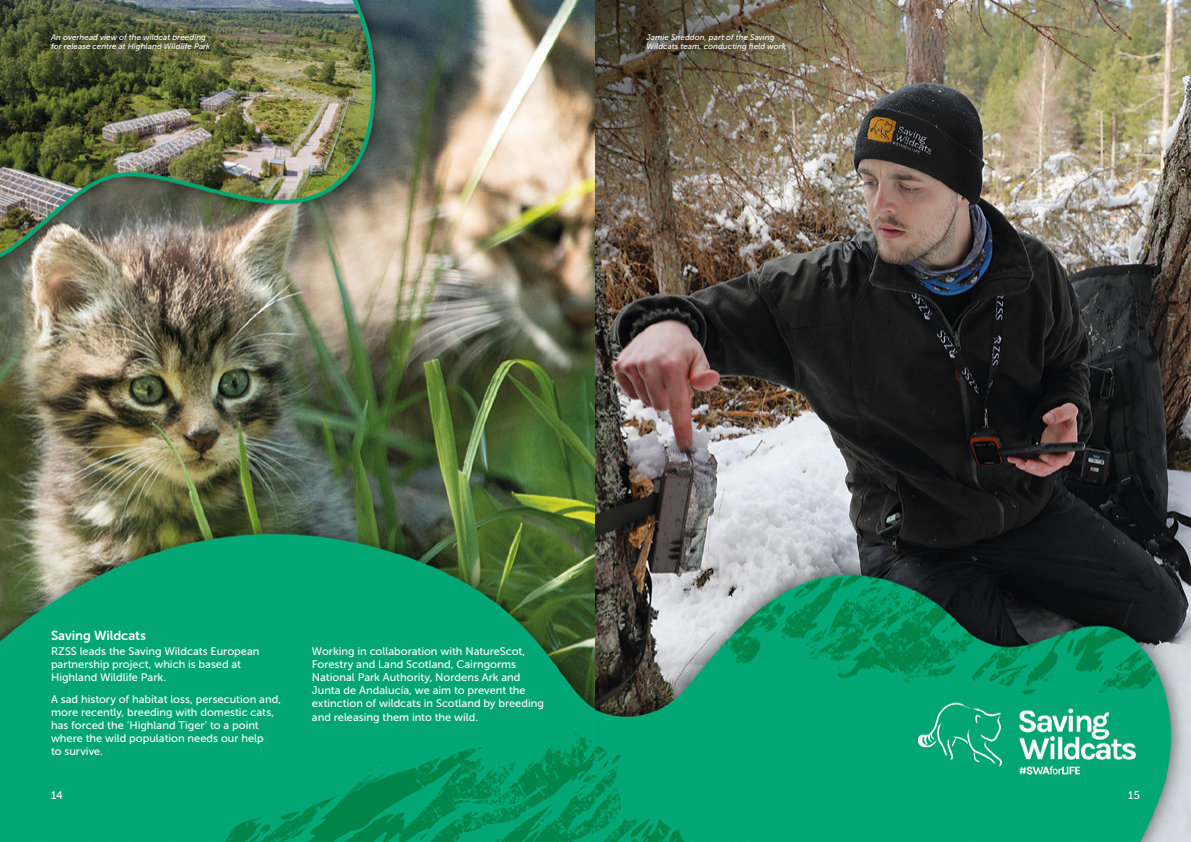
<style>
.page{position:relative;width:1191px;height:842px;background:#fff}
.page>*{position:absolute;margin:0;border:0;box-sizing:border-box;transform-origin:0 0}
.t1{font:13px "Museo Sans 700";letter-spacing:-.005em;color:#fff}
.t2{font:11px/13.2px "Museo Sans 500";color:#fff}
.t3{font:italic 8px/9px "Museo Sans 500";letter-spacing:.01em;color:#fff}
</style>
<div class="page">
<img style="left:0;top:0;width:1191px;height:842px">
<div style="left:613px;top:0;width:205px;height:84px;background:#000;opacity:.18"></div>
<div style="left:32px;top:15px;width:197px;height:55px;background:#000;opacity:.75"></div>
<p class="t3" style="left:51px;top:33px;width:161px">An overhead view of the wildcat breeding for release centre at Highland Wildlife Park</p>
<p class="t3" style="left:646px;top:33px;width:141px">Jamie Sneddon, part of the Saving<br>Wildcats team, conducting field work</p>
<p class="t1" style="left:51px;top:628px;width:96px">Saving Wildcats</p>
<p class="t2" style="left:51px;top:644px;width:210px">RZSS leads the Saving Wildcats European partnership project, which is based at<br>Highland Wildlife Park.</p>
<p class="t2" style="left:51px;top:692px;width:232px">A sad history of habitat loss, persecution and, more recently, breeding with domestic cats, has forced the ‘Highland Tiger’ to a point where the wild population needs our help<br>to survive.</p>
<p class="t2" style="left:312px;top:644px;width:233px">Working in collaboration with NatureScot, Forestry and Land Scotland, Cairngorms National Park Authority, Nordens Ark and Junta de Andalucía, we aim to prevent the extinction of wildcats in Scotland by breeding and releasing them into the wild.</p>
<p class="t2" style="left:51px;top:789px;width:13px">14</p>
<p class="t2" style="left:1128px;top:789px;width:13px">15</p>
</div>
